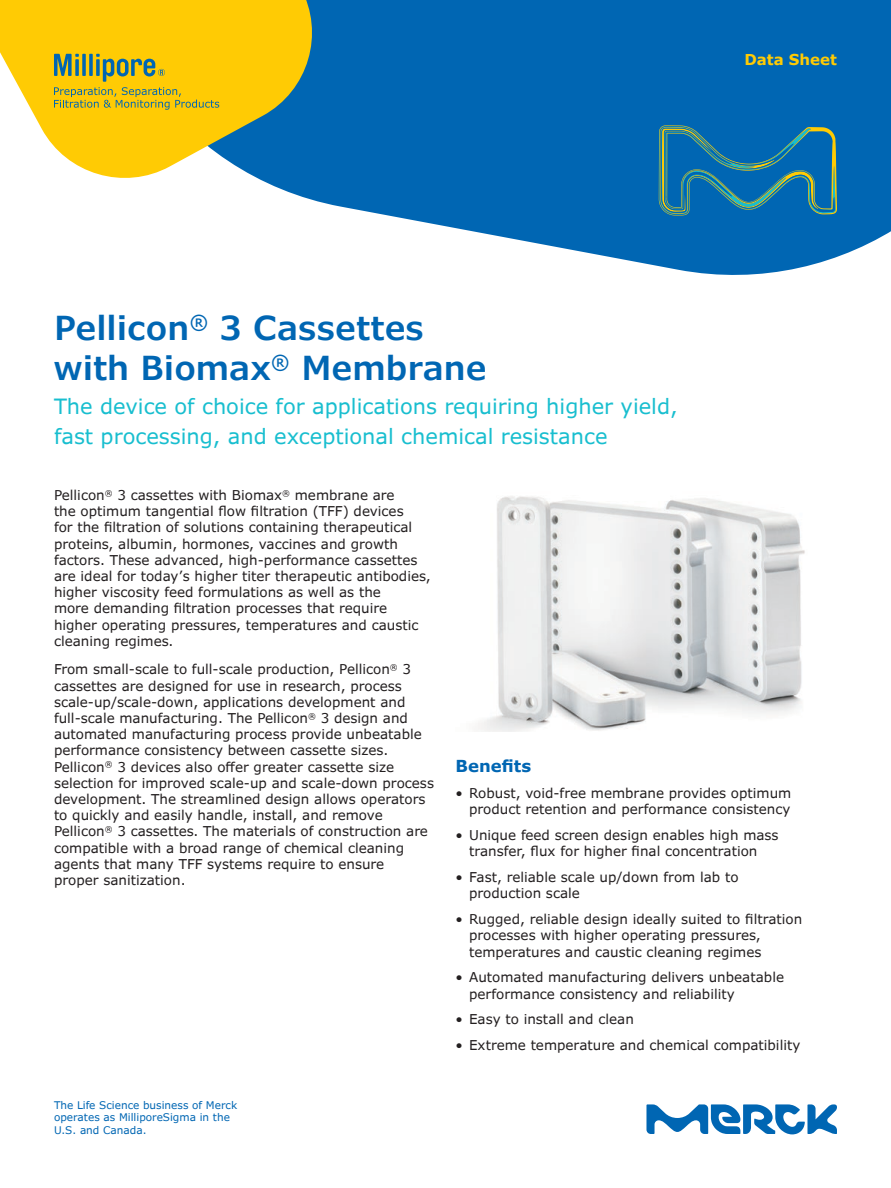
<style>
.page{position:relative;width:891px;height:1188px;background:#fff}
.page>*{position:absolute;margin:0;border:0;box-sizing:border-box;transform-origin:0 0}
.t1{font:600 33px/40.2px "Verdana Pro";color:#0066b3}
.t2{font:21px/30.3px "Verdana Pro";color:#18becf}
.t3{font:700 16.5px "Verdana Pro";color:#0066b3}
.t4{font:700 15px "Verdana Pro";color:#ffcb04}
.t5{font:13.5px/16.2px "Verdana Pro";color:#231f20}
.t6{font:10.5px/12.6px "Verdana Pro";color:#0066b3}
</style>
<div class="page">
<img style="left:478px;top:496px;width:327px;height:236px">
<svg style="left:286px;top:0;width:605px;height:275px;background:#217abd"></svg>
<svg style="left:659px;top:125px;width:178px;height:90px;background:#1b74a1"></svg>
<svg style="left:0;top:0;width:325px;height:191px;fill:#ffcb04"></svg>
<svg style="left:54px;top:54px;width:165px;height:56px;background:#ceb725"></svg>
<svg style="left:646px;top:1104px;width:191px;height:30px"></svg>
<p class="t4" style="left:744px;top:50px;width:94px">Data Sheet</p>
<h1 class="t1" style="left:54px;top:308px;width:434px">Pellicon<sup>®</sup> 3 Cassettes with Biomax<sup>®</sup> Membrane</h1>
<h2 class="t2" style="left:54px;top:391px;width:625px">The device of choice for applications requiring higher yield, fast processing, and exceptional chemical resistance</h2>
<p class="t5" style="left:54px;top:487px;width:378px">Pellicon<sup>®</sup> 3 cassettes with Biomax<sup>®</sup> membrane are<br>the optimum tangential flow filtration (TFF) devices<br>for the filtration of solutions containing therapeutical proteins, albumin, hormones, vaccines and growth factors. These advanced, high-performance cassettes are ideal for today’s higher titer therapeutic antibodies, higher viscosity feed formulations as well as the<br>more demanding filtration processes that require higher operating pressures, temperatures and caustic cleaning regimes.</p>
<p class="t5" style="left:54px;top:662px;width:382px">From small-scale to full-scale production, Pellicon<sup>®</sup> 3 cassettes are designed for use in research, process scale-up/scale-down, applications development and full-scale manufacturing. The Pellicon<sup>®</sup> 3 design and automated manufacturing process provide unbeatable performance consistency between cassette sizes.<br>Pellicon<sup>®</sup> 3 devices also offer greater cassette size selection for improved scale-up and scale-down process development. The streamlined design allows operators to quickly and easily handle, install, and remove Pellicon<sup>®</sup> 3 cassettes. The materials of construction are compatible with a broad range of chemical cleaning agents that many TFF systems require to ensure<br>proper sanitization.</p>
<p class="t6" style="left:54px;top:1099px;width:185px">The Life Science business of Merck operates as MilliporeSigma in the<br>U.S. and Canada.</p>
<p class="t3" style="left:456px;top:755px;width:77px">Benefits</p>
<p class="t5" style="left:456px;top:785px;width:337px;text-align:right">• Robust, void-free membrane provides optimum product retention and performance consistency</p>
<p class="t5" style="left:456px;top:827px;width:325px;text-align:center">• Unique feed screen design enables high mass transfer, flux for higher final concentration</p>
<p class="t5" style="left:469px;top:869px;width:271px;text-indent:-14px">• Fast, reliable scale up/down from lab to production scale</p>
<p class="t5" style="left:469px;top:911px;width:335px;text-indent:-14px">• Rugged, reliable design ideally suited to filtration processes with higher operating pressures, temperatures and caustic cleaning regimes</p>
<p class="t5" style="left:469px;top:969px;width:316px;text-indent:-14px">• Automated manufacturing delivers unbeatable performance consistency and reliability</p>
<p class="t5" style="left:456px;top:1011px;width:180px">• Easy to install and clean</p>
<p class="t5" style="left:456px;top:1037px;width:346px">• Extreme temperature and chemical compatibility</p>
</div>
